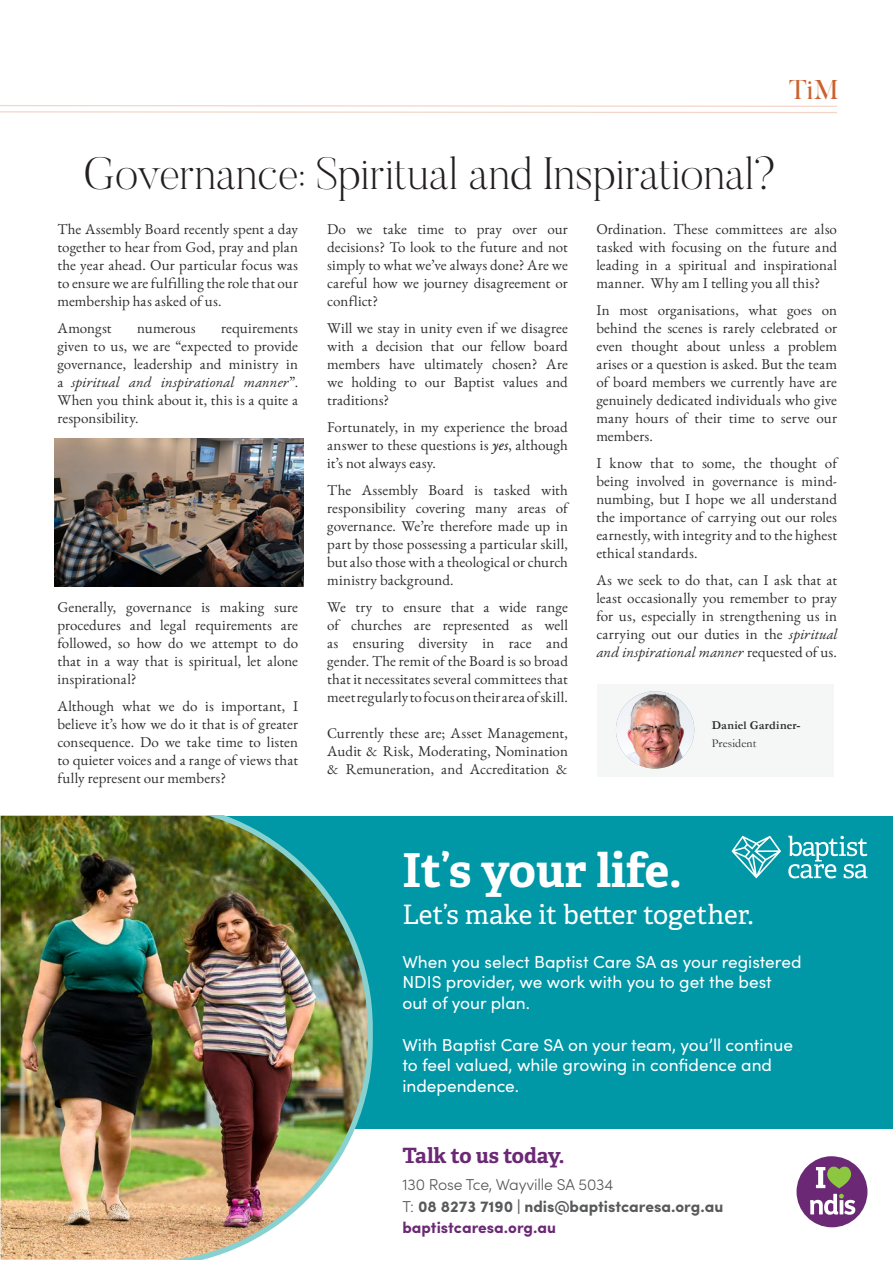
<style>
.page{position:relative;width:893px;height:1263px;background:#fff}
.page>*{position:absolute;margin:0;border:0;box-sizing:border-box;transform-origin:0 0}
.t1{font:700 46.65px "Adelle";color:#fff}
.Header_1_-_Center{font:200 45px "Butler";letter-spacing:-.005em;color:#231f20}
.t2{font:27px "Butler";color:#cb612c}
.t3{font:26.7px "Adelle";color:#fff}
.t4{font:700 21px "Adelle";letter-spacing:-.005em;color:#6b2975}
.t5{font:17.25px/20.7px "Sofia Pro";color:#fff}
.t6{font:700 15.75px/21.8px "Sofia Pro";color:#58595b}
.Body_Copy_-_Left{font:15px/18px "EB Garamond 12";letter-spacing:.01em;color:#2d2e2e;text-align:justify}
.Body_Copy_-_Left-2{font:700 12px/18px "Garamond";letter-spacing:.02em;color:#2d2e2e}
.s1{font-family:"EB Garamond 08";font-style:italic}
.s2{font-style:italic}
.s3{font-weight:400}
.s4{font-weight:300}
.s5{color:#6b2975}
</style>
<div class="page">
<svg style="left:0;top:105px;width:837px;height:8px"></svg>
<div style="left:597px;top:684px;width:237px;height:93px;background:#f5f7f7"></div>
<img style="left:616px;top:691px;width:78px;height:77px">
<img style="left:54px;top:439px;width:250px;height:148px">
<div style="left:1px;top:816px;width:892px;height:312px;background:#0097a6"></div>
<svg style="left:788px;top:836px;width:79px;height:42px"></svg>
<svg style="left:731px;top:836px;width:50px;height:42px"></svg>
<img style="left:1px;top:816px;width:374px;height:443px">
<svg style="left:796px;top:1156px;width:71px;height:71px"></svg>
<h3 class="t2" style="left:789px;top:73px;width:50px">TiM</h3>
<p class="Header_1_-_Center" style="left:84px;top:145px;width:695px">Governance: Spiritual and Inspirational?</p>
<p class="Body_Copy_-_Left" style="left:57px;top:220px;width:242px">The Assembly Board recently spent a day together to hear from God, pray and plan the year ahead. Our particular focus was to ensure we are fulfilling the role that our membership has asked of us.</p>
<p class="Body_Copy_-_Left" style="left:57px;top:319px;width:55px">Amongst</p>
<p class="Body_Copy_-_Left" style="left:137px;top:319px;width:60px">numerous</p>
<p class="Body_Copy_-_Left" style="left:327px;top:220px;width:242px">Do we take time to pray over our decisions? To look to the future and not simply to what we’ve always done? Are we careful how we journey disagreement or conflict?</p>
<p class="Body_Copy_-_Left" style="left:327px;top:319px;width:242px">Will we stay in unity even if we disagree with a decision that our fellow board members have ultimately chosen? Are we holding to our Baptist values and traditions?</p>
<p class="Body_Copy_-_Left" style="left:327px;top:418px;width:242px">Fortunately, in my experience the broad answer to these questions is <span class="s1">yes</span>, although it’s not always easy.</p>
<p class="Body_Copy_-_Left" style="left:327px;top:481px;width:242px">The Assembly Board is tasked with responsibility covering many areas of governance. We’re therefore made up in part by those possessing a particular skill, but also those with a theological or church ministry background.</p>
<p class="Body_Copy_-_Left" style="left:327px;top:598px;width:242px">We try to ensure that a wide range of churches are represented as well as ensuring diversity in race and gender. The remit of the Board is so broad that it necessitates several committees that meet regularly to focus on their area of skill.</p>
<p class="Body_Copy_-_Left" style="left:327px;top:724px;width:242px">Currently these are; Asset Management, Audit &amp; Risk, Moderating, Nomination &amp; Remuneration, and Accreditation &amp;</p>
<p class="Body_Copy_-_Left" style="left:596px;top:220px;width:242px">Ordination. These committees are also tasked with focusing on the future and leading in a spiritual and inspirational manner. Why am I telling you all this?</p>
<p class="Body_Copy_-_Left" style="left:596px;top:301px;width:242px">In most organisations, what goes on behind the scenes is rarely celebrated or even thought about unless a problem arises or a question is asked. But the team of board members we currently have are genuinely dedicated individuals who give many hours of their time to serve our members.</p>
<p class="Body_Copy_-_Left" style="left:596px;top:454px;width:242px">I know that to some, the thought of being involved in governance is mind&shy;numbing, but I hope we all understand the importance of carrying out our roles earnestly, with integrity and to the highest ethical standards.</p>
<p class="Body_Copy_-_Left" style="left:596px;top:571px;width:242px">As we seek to do that, can I ask that at least occasionally you remember to pray for us, especially in strengthening us in carrying out our duties in the <span class="s2">spiritual and inspirational manner</span> requested of us.</p>
<p class="Body_Copy_-_Left" style="left:57px;top:319px;width:242px;text-indent:164px">requirements given to us, we are “expected to provide governance, leadership and ministry in a <span class="s2">spiritual and inspirational manner</span>”.<br>When you think about it, this is a quite a responsibility.</p>
<p class="Body_Copy_-_Left" style="left:57px;top:598px;width:242px">Generally, governance is making sure procedures and legal requirements are followed, so how do we attempt to do that in a way that is spiritual, let alone inspirational?</p>
<p class="Body_Copy_-_Left" style="left:57px;top:697px;width:242px">Although what we do is important, I believe it’s how we do it that is of greater consequence. Do we take time to listen to quieter voices and a range of views that fully represent our members?</p>
<p class="Body_Copy_-_Left-2" style="left:712px;top:716px;width:90px">Daniel Gardiner-<br><span class="s3">President</span></p>
<p class="t1" style="left:402px;top:837px;width:281px">It’s your life.</p>
<p class="t3" style="left:402px;top:895px;width:353px">Let’s make it better together.</p>
<p class="t5" style="left:402px;top:950px;width:401px">When you select Baptist Care SA as your registered<br>NDIS provider, we work with you to get the best out of your plan.</p>
<p class="t5" style="left:402px;top:1033px;width:392px">With Baptist Care SA on your team, you’ll continue to feel valued, while growing in confidence and independence.</p>
<p class="t4" style="left:402px;top:1140px;width:164px">Talk to us today.</p>
<p class="t6" style="left:402px;top:1172px;width:322px"><span class="s4">130 Rose Tce, Wayville SA 5034<br>T:</span> 08 8273 7190 | ndis@baptistcaresa.org.au <span class="s5">baptistcaresa.org.au</span></p>
</div>
